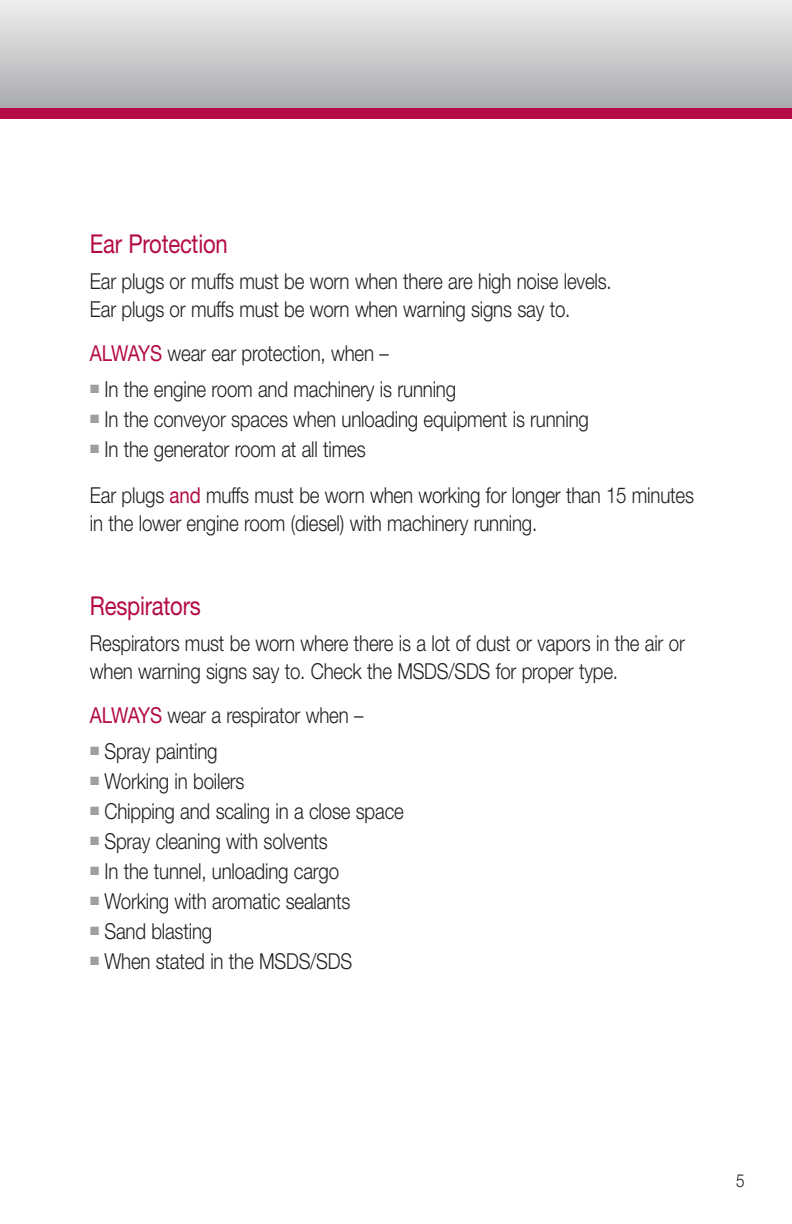
<style>
.page{position:relative;width:792px;height:1224px;background:#fff}
.page>*{position:absolute;margin:0;border:0;box-sizing:border-box;transform-origin:0 0}
.t1{font:26px "Helvetica Neue";letter-spacing:-.01em;color:#b40b47;scale:.85 1}
.t2{font:300 22px/28px "Helvetica Neue";letter-spacing:-.01em;color:#231f20;scale:.85 1}
.t3{font:300 18px "Helvetica Neue";color:#231f20;scale:.85 1}
.s1{font-weight:400;color:#b40b47}
</style>
<div class="page">
<div style="left:0;top:108px;width:792px;height:11px;background:#b40b47"></div>
<div style="left:0;top:0;width:792px;height:108px;background:linear-gradient(to bottom,#eeeff0,#a9acae)"></div>
<p class="t1" style="left:90px;top:234px;width:164px">Ear Protection</p>
<p class="t2" style="left:90px;top:269px;width:615px">Ear plugs or muffs must be worn when there are high noise levels.<br>Ear plugs or muffs must be worn when warning signs say to.</p>
<p class="t2" style="left:90px;top:341px;width:353px"><span class="s1">ALWAYS</span> wear ear protection, when –</p>
<p class="t2" style="left:90px;top:377px;width:432px"><sup>■</sup> In the engine room and machinery is running</p>
<p class="t2" style="left:90px;top:407px;width:589px"><sup>■</sup> In the conveyor spaces when unloading equipment is running</p>
<p class="t2" style="left:90px;top:428px;width:712px;line-height:46px"><sup>■</sup> In the generator room at all times<br>Ear plugs <span class="s1">and</span> muffs must be worn when working for longer than 15 minutes</p>
<p class="t2" style="left:90px;top:511px;width:528px">in the lower engine room (diesel) with machinery running.</p>
<p class="t1" style="left:90px;top:596px;width:132px">Respirators</p>
<p class="t2" style="left:90px;top:631px;width:701px">Respirators must be worn where there is a lot of dust or vapors in the air or when warning signs say to. Check the MSDS/SDS for proper type.</p>
<p class="t2" style="left:90px;top:703px;width:323px"><span class="s1">ALWAYS</span> wear a respirator when –</p>
<p class="t2" style="left:90px;top:739px;width:152px"><sup>■</sup> Spray painting</p>
<p class="t2" style="left:90px;top:769px;width:183px"><sup>■</sup> Working in boilers</p>
<p class="t2" style="left:90px;top:799px;width:371px"><sup>■</sup> Chipping and scaling in a close space</p>
<p class="t2" style="left:90px;top:829px;width:281px"><sup>■</sup> Spray cleaning with solvents</p>
<p class="t2" style="left:90px;top:859px;width:295px"><sup>■</sup> In the tunnel, unloading cargo</p>
<p class="t2" style="left:90px;top:889px;width:308px"><sup>■</sup> Working with aromatic sealants</p>
<p class="t2" style="left:90px;top:919px;width:145px"><sup>■</sup> Sand blasting</p>
<p class="t2" style="left:90px;top:949px;width:310px"><sup>■</sup> When stated in the MSDS/SDS</p>
<p class="t3" style="left:736px;top:1174px;width:12px">5</p>
</div>
